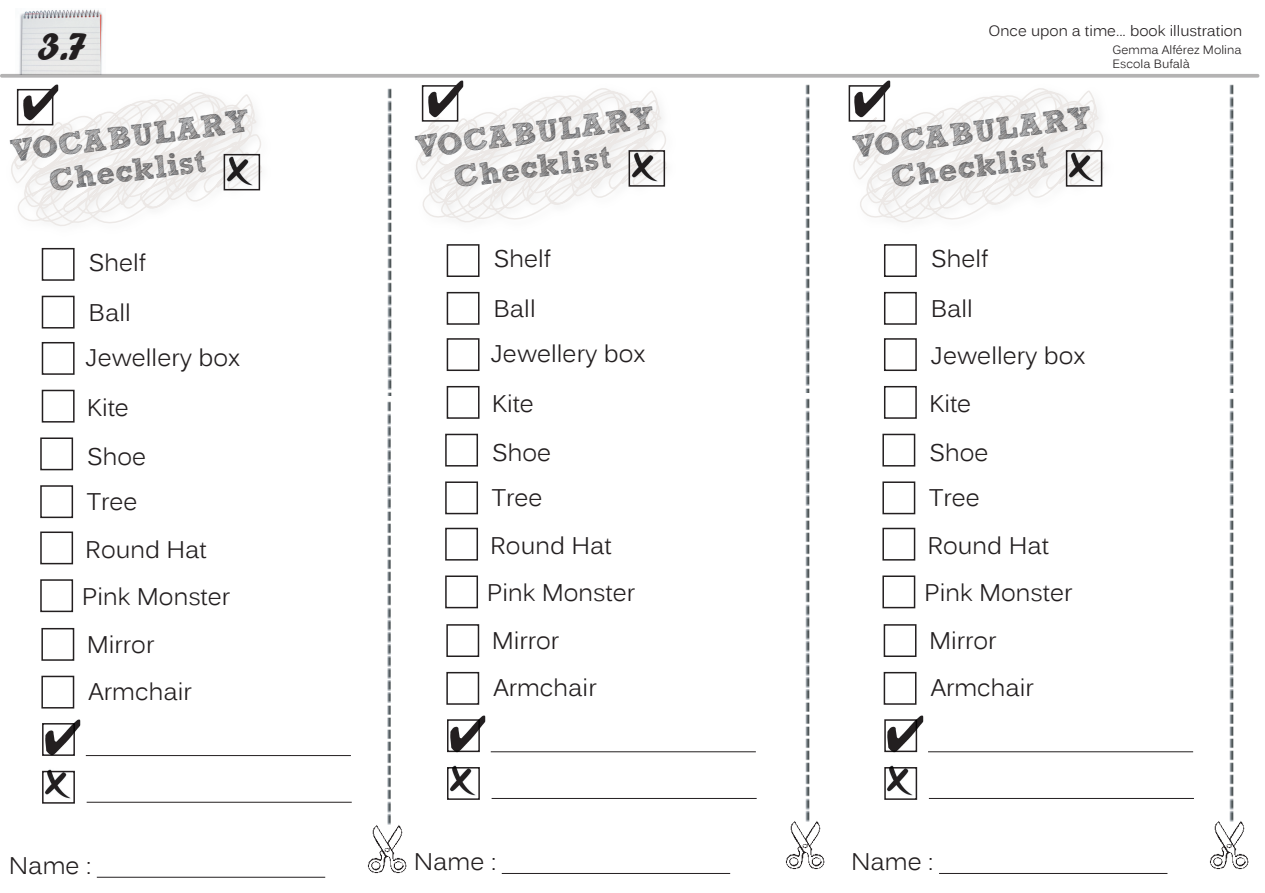
<style>
.page{position:relative;width:1265px;height:893px;background:#fff}
.page>*{position:absolute;margin:0;border:0;box-sizing:border-box;transform-origin:0 0}
.t1{font:42px "Forte";color:#231f20}
.t2{font:700 31.5px/34px "freeversion Sketch Block";color:#6c6d70;text-align:center}
.t3{font:24px/48.3px "Kalinga";color:#231f20}
.t4{font:15px "Kalinga";color:#231f20}
.t5{font:12px/14.4px "Kalinga";color:#231f20}
</style>
<div class="page">
<img style="left:18px;top:9px;width:85px;height:65px">
<img style="left:387px;top:239px;width:5px;height:157px">
<img style="left:387px;top:401px;width:4px;height:419px">
<img style="left:367px;top:820px;width:40px;height:54px">
<svg style="left:96px;top:877px;width:230px;height:1px"></svg>
<div style="left:42px;top:248px;width:33px;height:33px;border:2px solid #231f20"></div>
<div style="left:42px;top:296px;width:33px;height:33px;border:2px solid #231f20"></div>
<div style="left:42px;top:342px;width:33px;height:33px;border:2px solid #231f20"></div>
<div style="left:42px;top:390px;width:33px;height:33px;border:2px solid #231f20"></div>
<div style="left:40px;top:437px;width:33px;height:33px;border:2px solid #231f20"></div>
<div style="left:40px;top:485px;width:33px;height:33px;border:2px solid #231f20"></div>
<div style="left:40px;top:531px;width:33px;height:33px;border:2px solid #231f20"></div>
<div style="left:40px;top:579px;width:33px;height:33px;border:2px solid #231f20"></div>
<div style="left:41px;top:628px;width:33px;height:33px;border:2px solid #231f20"></div>
<div style="left:41px;top:676px;width:33px;height:32px;border:2px solid #231f20"></div>
<div style="left:42px;top:723px;width:33px;height:33px;border:2px solid #231f20"></div>
<div style="left:42px;top:771px;width:33px;height:33px;border:2px solid #231f20"></div>
<img style="left:45px;top:720px;width:36px;height:36px">
<img style="left:43px;top:769px;width:28px;height:31px">
<svg style="left:86px;top:802px;width:266px;height:1px"></svg>
<svg style="left:85px;top:755px;width:266px;height:2px"></svg>
<img style="left:805px;top:239px;width:5px;height:154px">
<img style="left:805px;top:398px;width:5px;height:418px">
<img style="left:785px;top:816px;width:40px;height:54px">
<svg style="left:501px;top:873px;width:229px;height:1px"></svg>
<div style="left:447px;top:244px;width:32px;height:33px;border:2px solid #231f20"></div>
<div style="left:447px;top:292px;width:32px;height:33px;border:2px solid #231f20"></div>
<div style="left:447px;top:338px;width:32px;height:33px;border:2px solid #231f20"></div>
<div style="left:447px;top:386px;width:32px;height:33px;border:2px solid #231f20"></div>
<div style="left:445px;top:434px;width:33px;height:33px;border:2px solid #231f20"></div>
<div style="left:445px;top:481px;width:33px;height:33px;border:2px solid #231f20"></div>
<div style="left:445px;top:528px;width:33px;height:33px;border:2px solid #231f20"></div>
<div style="left:445px;top:575px;width:33px;height:33px;border:2px solid #231f20"></div>
<div style="left:446px;top:624px;width:33px;height:33px;border:2px solid #231f20"></div>
<div style="left:446px;top:672px;width:33px;height:33px;border:2px solid #231f20"></div>
<div style="left:447px;top:719px;width:33px;height:33px;border:2px solid #231f20"></div>
<div style="left:447px;top:767px;width:33px;height:33px;border:2px solid #231f20"></div>
<img style="left:449px;top:716px;width:37px;height:36px">
<img style="left:448px;top:765px;width:28px;height:31px">
<svg style="left:491px;top:798px;width:266px;height:1px"></svg>
<svg style="left:490px;top:751px;width:266px;height:2px"></svg>
<svg style="left:0;top:74px;width:1259px;height:165px"></svg>
<img style="left:1222px;top:80px;width:23px;height:313px">
<img style="left:854px;top:81px;width:36px;height:36px">
<div style="left:848px;top:85px;width:37px;height:37px;border:2px solid #231f20"></div>
<img style="left:1229px;top:398px;width:5px;height:418px">
<img style="left:1209px;top:816px;width:40px;height:54px">
<svg style="left:939px;top:873px;width:229px;height:1px"></svg>
<div style="left:884px;top:244px;width:33px;height:33px;border:2px solid #231f20"></div>
<div style="left:884px;top:292px;width:33px;height:33px;border:2px solid #231f20"></div>
<div style="left:884px;top:338px;width:33px;height:33px;border:2px solid #231f20"></div>
<div style="left:884px;top:386px;width:33px;height:33px;border:2px solid #231f20"></div>
<div style="left:882px;top:434px;width:33px;height:33px;border:2px solid #231f20"></div>
<div style="left:882px;top:481px;width:33px;height:33px;border:2px solid #231f20"></div>
<div style="left:882px;top:528px;width:33px;height:33px;border:2px solid #231f20"></div>
<div style="left:882px;top:575px;width:33px;height:33px;border:2px solid #231f20"></div>
<div style="left:883px;top:624px;width:33px;height:33px;border:2px solid #231f20"></div>
<div style="left:883px;top:672px;width:33px;height:33px;border:2px solid #231f20"></div>
<div style="left:884px;top:719px;width:33px;height:33px;border:2px solid #231f20"></div>
<div style="left:884px;top:767px;width:33px;height:33px;border:2px solid #231f20"></div>
<img style="left:887px;top:716px;width:36px;height:36px">
<div style="left:1066px;top:150px;width:36px;height:37px;border:2px solid #231f20"></div>
<img style="left:1067px;top:152px;width:28px;height:31px">
<img style="left:885px;top:765px;width:28px;height:31px">
<svg style="left:928px;top:798px;width:266px;height:1px"></svg>
<svg style="left:928px;top:751px;width:265px;height:2px"></svg>
<h1 class="t1" style="left:37px;top:22px;width:52px">3.7</h1>
<p class="t4" style="left:988px;top:21px;width:255px">Once upon a time... book illustration</p>
<p class="t5" style="left:1112px;top:43px;width:130px">Gemma Alférez Molina<br>Escola Bufalà</p>
<h2 class="t2" style="left:9px;top:137px;width:242px;rotate:-7deg">VOCABULARY<br>Checklist</h2>
<h2 class="t2" style="left:414px;top:134px;width:242px;rotate:-7deg">VOCABULARY<br>Checklist</h2>
<h2 class="t2" style="left:851px;top:134px;width:242px;rotate:-7deg">VOCABULARY<br>Checklist</h2>
<p class="t3" style="left:88px;top:239px;width:59px">Shelf</p>
<p class="t3" style="left:493px;top:235px;width:59px">Shelf</p>
<p class="t3" style="left:930px;top:235px;width:59px">Shelf</p>
<p class="t3" style="left:88px;top:289px;width:44px">Ball</p>
<p class="t3" style="left:493px;top:285px;width:44px">Ball</p>
<p class="t3" style="left:930px;top:285px;width:44px">Ball</p>
<p class="t3" style="left:85px;top:334px;width:156px">Jewellery box</p>
<p class="t3" style="left:490px;top:330px;width:156px">Jewellery box</p>
<p class="t3" style="left:930px;top:332px;width:156px">Jewellery box</p>
<p class="t3" style="left:87px;top:384px;width:61px">Kite<br>Shoe</p>
<p class="t3" style="left:87px;top:478px;width:52px">Tree</p>
<p class="t3" style="left:492px;top:380px;width:61px">Kite<br>Shoe</p>
<p class="t3" style="left:492px;top:474px;width:52px">Tree</p>
<p class="t3" style="left:929px;top:380px;width:61px">Kite<br>Shoe</p>
<p class="t3" style="left:929px;top:474px;width:52px">Tree</p>
<p class="t3" style="left:85px;top:526px;width:123px">Round Hat</p>
<p class="t3" style="left:490px;top:522px;width:123px">Round Hat</p>
<p class="t3" style="left:927px;top:522px;width:123px">Round Hat</p>
<p class="t3" style="left:82px;top:573px;width:150px">Pink Monster</p>
<p class="t3" style="left:487px;top:569px;width:150px">Pink Monster</p>
<p class="t3" style="left:924px;top:569px;width:150px">Pink Monster</p>
<p class="t3" style="left:87px;top:621px;width:69px">Mirror</p>
<p class="t3" style="left:492px;top:617px;width:69px">Mirror</p>
<p class="t3" style="left:929px;top:617px;width:69px">Mirror</p>
<p class="t3" style="left:88px;top:668px;width:105px">Armchair</p>
<p class="t3" style="left:493px;top:664px;width:105px">Armchair</p>
<p class="t3" style="left:930px;top:664px;width:105px">Armchair</p>
<p class="t3" style="left:9px;top:842px;width:84px">Name :</p>
<p class="t3" style="left:414px;top:838px;width:84px">Name :</p>
<p class="t3" style="left:851px;top:838px;width:84px">Name :</p>
</div>
